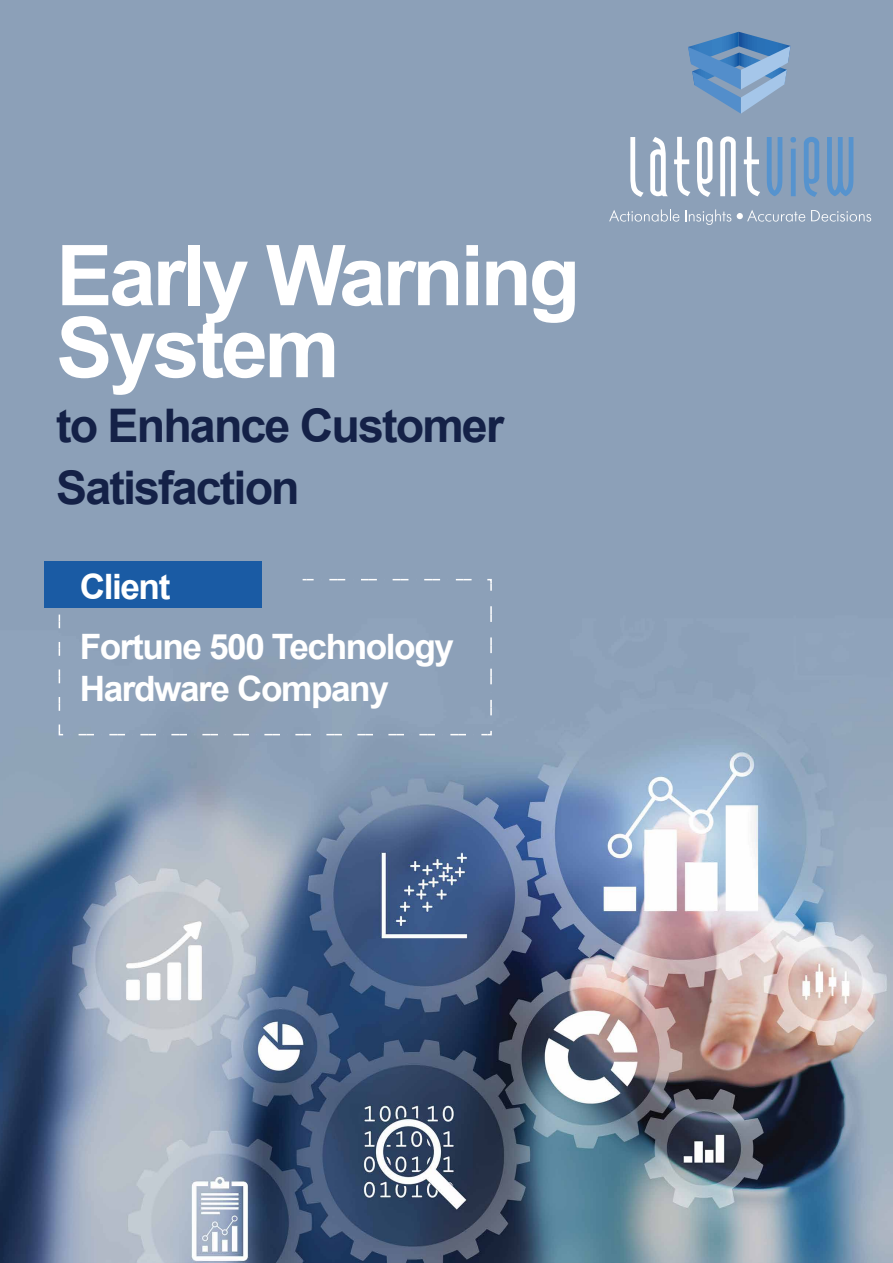
<style>
.page{position:relative;width:893px;height:1263px;background:#fff}
.page>*{position:absolute;margin:0;border:0;box-sizing:border-box;transform-origin:0 0}
.t1{font:700 84px/72px "Arial";letter-spacing:-.04em;color:#fff}
.t2{font:700 46.35px/61.8px "Arial";letter-spacing:-.04em;color:#142147}
.t3{font:700 34.95px/60px "Arial";letter-spacing:-.04em;color:#fff}
</style>
<div class="page">
<img style="left:0;top:0;width:893px;height:1263px">
<svg style="left:688px;top:32px;width:102px;height:82px;background:#7099c4"></svg>
<svg style="left:630px;top:137px;width:14px;height:60px"></svg>
<svg style="left:650px;top:137px;width:18px;height:59px"></svg>
<svg style="left:674px;top:137px;width:16px;height:59px"></svg>
<svg style="left:697px;top:137px;width:15px;height:60px"></svg>
<svg style="left:720px;top:136px;width:16px;height:60px"></svg>
<svg style="left:744px;top:137px;width:16px;height:59px"></svg>
<svg style="left:767px;top:137px;width:15px;height:59px"></svg>
<svg style="left:790px;top:137px;width:6px;height:59px"></svg>
<svg style="left:804px;top:137px;width:15px;height:60px"></svg>
<svg style="left:827px;top:137px;width:26px;height:59px;background:#6d98c4"></svg>
<svg style="left:609px;top:209px;width:70px;height:13px"></svg>
<svg style="left:685px;top:209px;width:46px;height:16px"></svg>
<svg style="left:737px;top:210px;width:68px;height:12px"></svg>
<svg style="left:811px;top:210px;width:60px;height:12px"></svg>
<svg style="left:58px;top:608px;width:7px;height:128px"></svg>
<svg style="left:71px;top:729px;width:422px;height:7px;background:#98a9be"></svg>
<svg style="left:486px;top:578px;width:7px;height:145px"></svg>
<svg style="left:303px;top:579px;width:176px;height:1px"></svg>
<div style="left:45px;top:561px;width:217px;height:47px;background:#1a5ba4"></div>
<h1 class="t1" style="left:56px;top:241px;width:525px">Early Warning<br>System</h1>
<h2 class="t2" style="left:56px;top:395px;width:449px">to Enhance Customer<br>Satisfaction</h2>
<p class="t3" style="left:80px;top:557px;width:376px">Client<br>Fortune 500 Technology</p>
<p class="t3" style="left:80px;top:659px;width:311px">Hardware Company</p>
</div>
